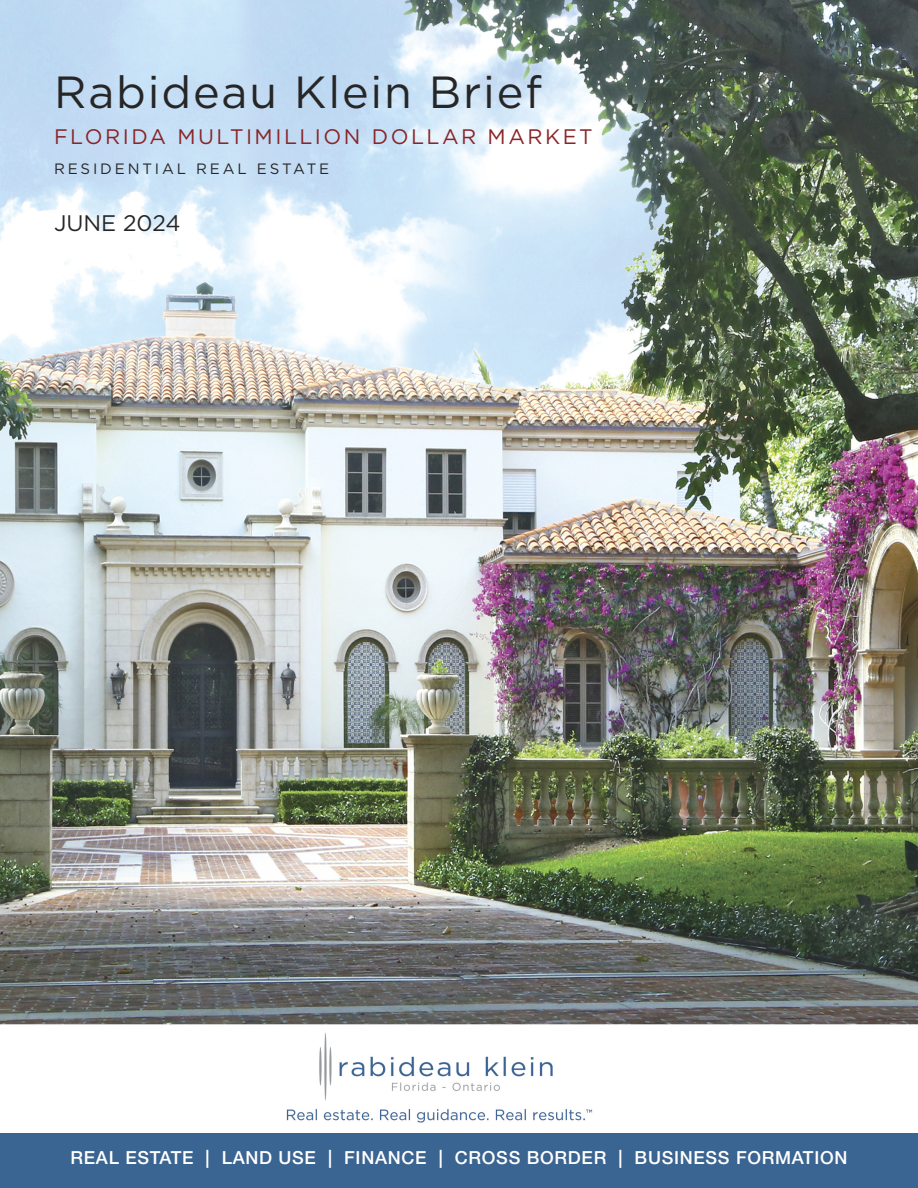
<style>
.page{position:relative;width:918px;height:1188px;background:#fff}
.page>*{position:absolute;margin:0;border:0;box-sizing:border-box;transform-origin:0 0}
.t1{font:45px "Gotham";letter-spacing:.04em;color:#272627}
.t2{font:22.5px "Gotham";color:#272627}
.t3{font:21px "Gotham";letter-spacing:.12em;color:#892427}
.t4{font:500 18px "Helvetica Neue";letter-spacing:.04em;color:#fff}
.t5{font:15px "Gotham";letter-spacing:.19em;color:#272627}
</style>
<div class="page">
<img style="left:0;top:0;width:918px;height:1134px">
<div style="left:0;top:1134px;width:918px;height:54px;background:#3a6491"></div>
<h1 class="t1" style="left:54px;top:76px;width:489px">Rabideau Klein Brief</h1>
<p class="t3" style="left:54px;top:129px;width:540px">FLORIDA MULTIMILLION DOLLAR MARKET</p>
<p class="t5" style="left:54px;top:163px;width:277px">RESIDENTIAL REAL ESTATE</p>
<p class="t2" style="left:54px;top:215px;width:128px">JUNE 2024</p>
<p class="t4" style="left:71px;top:1143px;width:778px">REAL ESTATE | LAND USE | FINANCE | CROSS BORDER | BUSINESS FORMATION</p>
</div>
